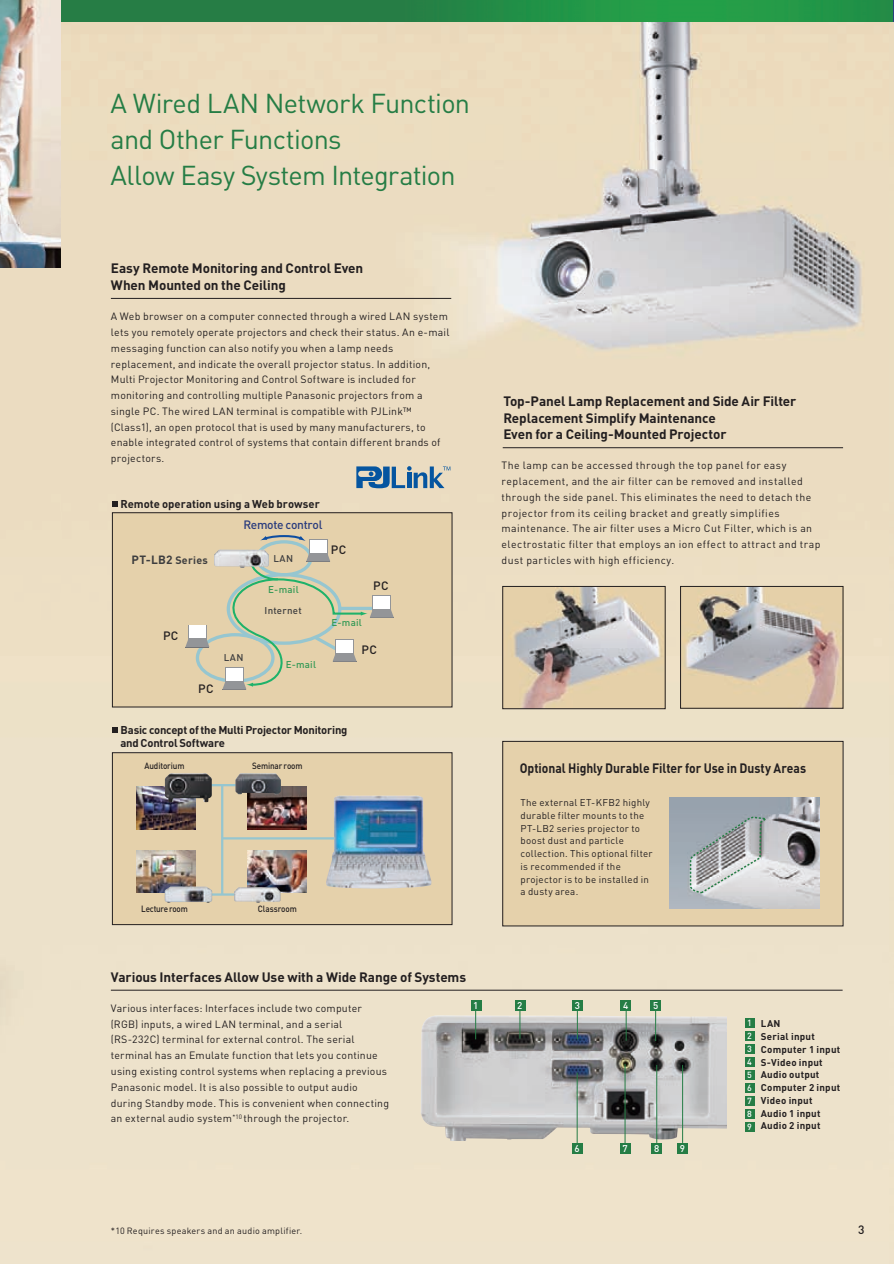
<style>
.page{position:relative;width:894px;height:1264px;background:#fff}
.page>*{position:absolute;margin:0;border:0;box-sizing:border-box;transform-origin:0 0}
.t1{font:27px/36px "DIN";letter-spacing:-.025em;color:#257d45}
.t2{font:700 13.5px/16.2px "DIN";letter-spacing:-.005em;color:#231f20}
.t3{font:700 13.5px "DIN";letter-spacing:-.005em;color:#231f20;scale:.9 1}
.t4{font:500 12px "DIN";letter-spacing:-.025em;color:#2a3c7d}
.t5{font:500 12px "DIN";letter-spacing:.03em;color:#231f20}
.t6{font:700 11.85px "DIN";color:#3e3e3f}
.t7{font:700 11.25px/12.8px "DIN";letter-spacing:-.02em;color:#231f20}
.t8{font:700 11.25px "DIN";color:#231f20}
.t9{font:10.5px/15.8px "DIN";letter-spacing:.025em;color:#231f20}
.t10{font:9.75px/12.8px "DIN";letter-spacing:.025em;color:#231f20}
.t11{font:700 9.75px/12.8px "DIN";letter-spacing:.025em;color:#231f20}
.t12{font:500 9.75px "DIN";letter-spacing:.02em;color:#329955}
.t13{font:500 9.75px "DIN";letter-spacing:.025em;color:#3e3e3f}
.t14{font:500 9.75px "DIN";color:#fff}
.t15{font:500 9px "DIN";letter-spacing:-.015em;color:#231f20;scale:.9 1}
.t16{font:9px "DIN";letter-spacing:.025em;color:#231f20}
.t17{font:500 8.85px/13px "DIN";color:#fff;text-align:justify}
.s1{font-size:10.65px}
</style>
<div class="page">
<img style="left:61px;top:21px;width:828px;height:1242px">
<img style="left:0;top:267px;width:61px;height:996px">
<hr style="left:889px;top:21px;width:4px;height:1242px;background:#ebdfc5">
<img style="left:504px;top:588px;width:159px;height:118px">
<div style="left:502px;top:586px;width:163px;height:122px;border:1px solid #231f20"></div>
<img style="left:682px;top:588px;width:159px;height:118px">
<div style="left:680px;top:586px;width:163px;height:122px;border:1px solid #231f20"></div>
<img style="left:420px;top:1014px;width:306px;height:126px">
<div style="left:112px;top:752px;width:340px;height:172px;background:#e5d1ab"></div>
<div style="left:112px;top:752px;width:340px;height:172px;border:1px solid #231f20"></div>
<hr style="left:221px;top:785px;width:2px;height:109px;background:#96c6d0">
<hr style="left:189px;top:784px;width:62px;height:2px;background:#96c6d0">
<hr style="left:189px;top:893px;width:62px;height:2px;background:#96c6d0">
<hr style="left:222px;top:837px;width:116px;height:2px;background:#96c6d0">
<img style="left:326px;top:795px;width:105px;height:93px">
<img style="left:136px;top:786px;width:59px;height:42px">
<img style="left:248px;top:850px;width:59px;height:42px">
<img style="left:136px;top:850px;width:59px;height:42px">
<img style="left:248px;top:786px;width:59px;height:42px">
<img style="left:238px;top:792px;width:41px;height:2px">
<img style="left:171px;top:798px;width:37px;height:4px">
<img style="left:166px;top:901px;width:44px;height:1px">
<svg style="left:235px;top:901px;width:25px;height:1px"></svg>
<div style="left:112px;top:512px;width:340px;height:195px;background:#e5d1ab"></div>
<div style="left:112px;top:512px;width:340px;height:195px;border:1px solid #231f20"></div>
<div style="left:502px;top:741px;width:341px;height:184px;background:#e5d1ab"></div>
<div style="left:502px;top:741px;width:341px;height:185px;border:1px solid #231f20"></div>
<hr style="left:502px;top:447px;width:341px;height:1px;background:#231f20">
<hr style="left:111px;top:298px;width:340px;height:1px;background:#231f20">
<svg style="left:356px;top:466px;width:94px;height:22px;background:#7999b0"></svg>
<img style="left:61px;top:0;width:832px;height:21px">
<svg style="left:893px;top:0;width:1px;height:21px"></svg>
<div style="left:572px;top:1142px;width:10px;height:11px;background:#257d45"></div>
<hr style="left:111px;top:989px;width:731px;height:1px;background:#231f20">
<div style="left:470px;top:1000px;width:11px;height:11px;background:#257d45"></div>
<hr style="left:475px;top:1009px;width:1px;height:30px;background:#257d45">
<hr style="left:577px;top:1072px;width:1px;height:71px;background:#257d45">
<div style="left:745px;top:1018px;width:9px;height:9px;background:#257d45"></div>
<div style="left:514px;top:1000px;width:11px;height:11px;background:#257d45"></div>
<svg style="left:519px;top:1011px;width:1px;height:27px"></svg>
<div style="left:745px;top:1031px;width:9px;height:9px;background:#257d45"></div>
<div style="left:572px;top:1000px;width:11px;height:11px;background:#257d45"></div>
<hr style="left:577px;top:1009px;width:1px;height:30px;background:#257d45">
<div style="left:745px;top:1044px;width:9px;height:9px;background:#257d45"></div>
<div style="left:620px;top:1000px;width:11px;height:11px;background:#257d45"></div>
<hr style="left:626px;top:1009px;width:1px;height:31px;background:#257d45">
<div style="left:745px;top:1057px;width:9px;height:9px;background:#257d45"></div>
<div style="left:650px;top:1000px;width:11px;height:11px;background:#257d45"></div>
<hr style="left:655px;top:1009px;width:1px;height:31px;background:#257d45">
<div style="left:745px;top:1070px;width:9px;height:9px;background:#257d45"></div>
<div style="left:620px;top:1142px;width:10px;height:11px;background:#257d45"></div>
<hr style="left:624px;top:1063px;width:1px;height:80px;background:#257d45">
<div style="left:651px;top:1142px;width:11px;height:11px;background:#257d45"></div>
<hr style="left:656px;top:1064px;width:1px;height:78px;background:#257d45">
<div style="left:677px;top:1142px;width:11px;height:11px;background:#257d45"></div>
<hr style="left:682px;top:1064px;width:1px;height:78px;background:#257d45">
<div style="left:745px;top:1083px;width:9px;height:9px;background:#257d45"></div>
<div style="left:745px;top:1096px;width:9px;height:9px;background:#257d45"></div>
<div style="left:745px;top:1109px;width:9px;height:9px;background:#257d45"></div>
<div style="left:745px;top:1122px;width:9px;height:9px;background:#257d45"></div>
<div style="left:255px;top:540px;width:57px;height:36px;border:3px solid #96c6d0;border-radius:50%"></div>
<div style="left:309px;top:539px;width:18px;height:15px;background:#fff"></div>
<svg style="left:260px;top:535px;width:46px;height:6px"></svg>
<svg style="left:185px;top:553px;width:209px;height:137px"></svg>
<img style="left:0;top:0;width:61px;height:267px">
<img style="left:215px;top:566px;width:29px;height:2px">
<svg style="left:112px;top:501px;width:5px;height:5px"></svg>
<svg style="left:112px;top:727px;width:5px;height:5px"></svg>
<img style="left:669px;top:797px;width:150px;height:111px">
<svg style="left:689px;top:817px;width:81px;height:77px;background:#b3b8ba"></svg>
<h1 class="t1" style="left:111px;top:88px;width:361px">A Wired LAN Network Function and Other Functions<br>Allow Easy System Integration</h1>
<p class="t2" style="left:111px;top:262px;width:254px">Easy Remote Monitoring and Control Even<br>When Mounted on the Ceiling</p>
<p class="t9" style="left:111px;top:310px;width:340px">A Web browser on a computer connected through a wired LAN system lets you remotely operate projectors and check their status. An e-mail messaging function can also notify you when a lamp needs replacement, and indicate the overall projector status. In addition, Multi Projector Monitoring and Control Software is included for monitoring and controlling multiple Panasonic projectors from a single PC. The wired LAN terminal is compatible with PJLink™ (Class1), an open protocol that is used by many manufacturers, to enable integrated control of systems that contain different brands of projectors.</p>
<p class="t8" style="left:120px;top:500px;width:201px">Remote operation using a Web browser</p>
<p class="t4" style="left:243px;top:520px;width:80px">Remote control</p>
<p class="t6" style="left:132px;top:555px;width:78px">PT-LB2 <span class="s1">Series</span></p>
<p class="t13" style="left:273px;top:555px;width:21px">LAN</p>
<p class="t12" style="left:268px;top:585px;width:32px">E-mail</p>
<p class="t5" style="left:163px;top:631px;width:17px">PC</p>
<p class="t5" style="left:198px;top:684px;width:17px">PC</p>
<p class="t13" style="left:224px;top:654px;width:21px">LAN</p>
<p class="t13" style="left:264px;top:607px;width:39px">Internet</p>
<p class="t12" style="left:286px;top:660px;width:32px">E-mail</p>
<p class="t5" style="left:331px;top:545px;width:17px">PC</p>
<p class="t12" style="left:331px;top:618px;width:32px">E-mail</p>
<p class="t5" style="left:373px;top:581px;width:17px">PC</p>
<p class="t5" style="left:361px;top:645px;width:17px">PC</p>
<p class="t7" style="left:120px;top:725px;width:228px">Basic concept of the Multi Projector Monitoring and Control Software</p>
<p class="t15" style="left:144px;top:762px;width:46px">Auditorium</p>
<p class="t15" style="left:252px;top:762px;width:58px">Seminar room</p>
<p class="t15" style="left:141px;top:905px;width:53px">Lecture room</p>
<p class="t15" style="left:258px;top:905px;width:45px">Classroom</p>
<p class="t2" style="left:111px;top:970px;width:357px">Various Interfaces Allow Use with a Wide Range of Systems</p>
<p class="t9" style="left:111px;top:1001px;width:280px">Various interfaces: Interfaces include two computer (RGB) inputs, a wired LAN terminal, and a serial (RS-232C) terminal for external control. The serial terminal has an Emulate function that lets you continue using existing control systems when replacing a previous Panasonic model. It is also possible to output audio during Standby mode. This is convenient when connecting an external audio system<sup>*10</sup> through the projector.</p>
<p class="t14" style="left:473px;top:1002px;width:7px">1</p>
<p class="t2" style="left:503px;top:395px;width:294px">Top-Panel Lamp Replacement and Side Air Filter<br>Replacement Simplify Maintenance<br>Even for a Ceiling-Mounted Projector</p>
<p class="t9" style="left:501px;top:459px;width:320px">The lamp can be accessed through the top panel for easy replacement, and the air filter can be removed and installed through the side panel. This eliminates the need to detach the projector from its ceiling bracket and greatly simplifies maintenance. The air filter uses a Micro Cut Filter, which is an electrostatic filter that employs an ion effect to attract and trap dust particles with high efficiency.</p>
<p class="t3" style="left:519px;top:763px;width:320px">Optional Highly Durable Filter for Use in Dusty Areas</p>
<p class="t10" style="left:520px;top:797px;width:134px">The external ET-KFB2 highly durable filter mounts to the<br>PT-LB2 series projector to boost dust and particle collection. This optional filter is recommended if the projector is to be installed in a dusty area.</p>
<p class="t14" style="left:517px;top:1002px;width:7px">2</p>
<p class="t14" style="left:574px;top:1002px;width:7px">3</p>
<p class="t14" style="left:623px;top:1002px;width:7px">4</p>
<p class="t14" style="left:653px;top:1002px;width:7px">5</p>
<p class="t14" style="left:574px;top:1144px;width:7px">6</p>
<p class="t14" style="left:622px;top:1144px;width:7px">7</p>
<p class="t14" style="left:654px;top:1144px;width:7px">8</p>
<p class="t14" style="left:680px;top:1144px;width:7px">9</p>
<p class="t17" style="left:747px;top:1017px;width:6px">1</p>
<p class="t17" style="left:747px;top:1030px;width:6px">2</p>
<p class="t17" style="left:747px;top:1043px;width:6px">3</p>
<p class="t17" style="left:747px;top:1056px;width:6px">4</p>
<p class="t17" style="left:747px;top:1069px;width:6px">5</p>
<p class="t17" style="left:747px;top:1082px;width:6px">6<br>7<br>8<br>9</p>
<p class="t11" style="left:760px;top:1018px;width:81px">LAN<br>Serial input<br>Computer 1 input<br>S-Video input<br>Audio output<br>Computer 2 input<br>Video input<br>Audio 1 input<br>Audio 2 input</p>
<p class="t16" style="left:111px;top:1227px;width:193px">*10 Requires speakers and an audio amplifier.</p>
<p class="t5" style="left:858px;top:1225px;width:8px">3</p>
</div>
